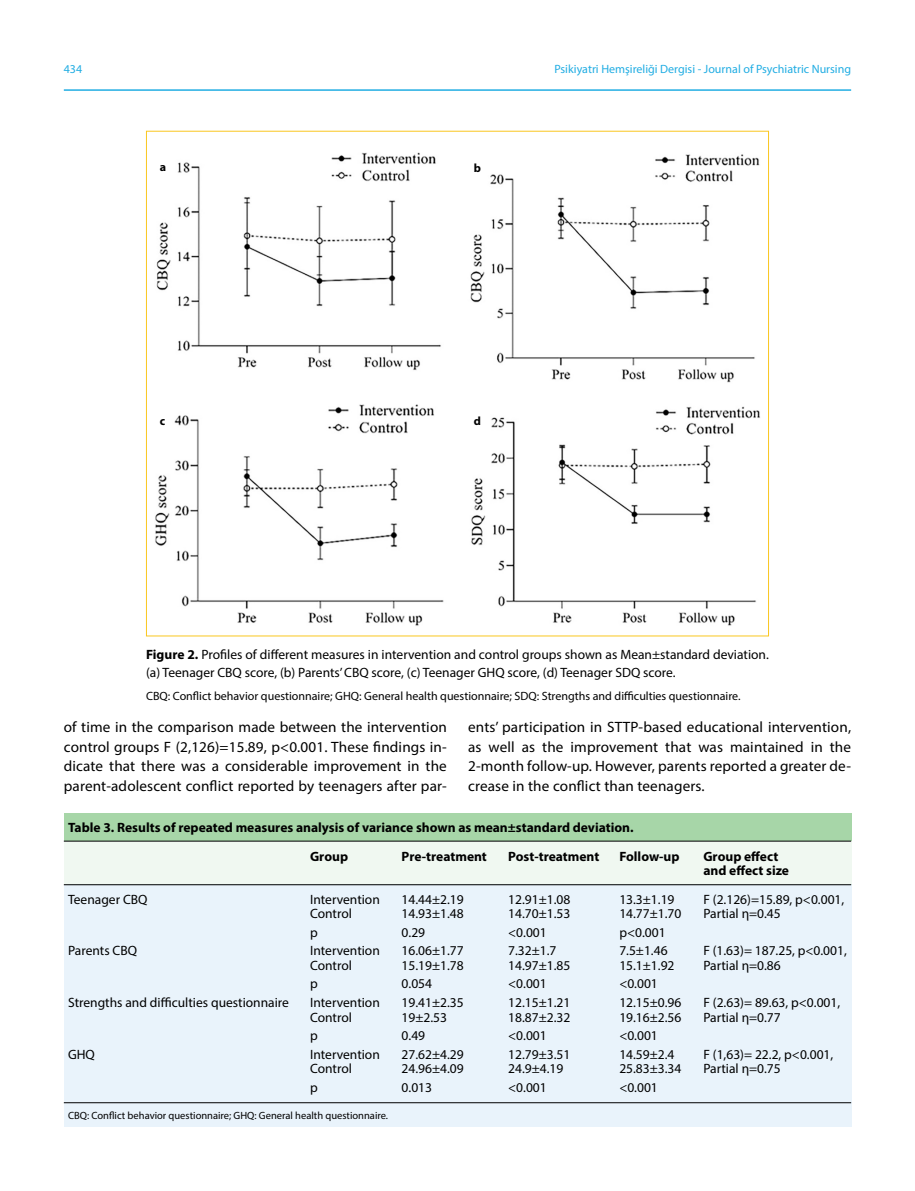
<style>
.page{position:relative;width:915px;height:1191px;background:#fff}
.page>*{position:absolute;margin:0;border:0;box-sizing:border-box;transform-origin:0 0}
.t1{font:15px/19.5px "Myriad Pro";letter-spacing:.01em;color:#000;text-align:justify}
.t2{font:13.5px/18px "Myriad Pro";color:#000}
.t3{font:700 13.5px/28.5px "Myriad Pro";color:#000}
.t4{font:12px "Myriad Pro";color:#000}
.t5{font:12px "Myriad Pro";color:#21ade3}
.t6{font:700 12px "Myriad Pro";color:#000}
.t7{font:10.5px "Myriad Pro";color:#000}
.s1{font-weight:700}
</style>
<div class="page">
<hr style="left:64px;top:89px;width:786px;height:2px;background:#21ade3">
<div style="left:64px;top:884px;width:786px;height:243px;background:#e9f3fb"></div>
<div style="left:64px;top:841px;width:786px;height:43px;background:#f0f8f1"></div>
<div style="left:64px;top:813px;width:786px;height:28px;background:#a7d6a8"></div>
<hr style="left:64px;top:841px;width:786px;height:1px;background:#000">
<hr style="left:64px;top:884px;width:786px;height:1px;background:#000">
<hr style="left:64px;top:1102px;width:786px;height:1px;background:#000">
<img style="left:155px;top:153px;width:605px;height:473px">
<p class="t5" style="left:64px;top:61px;width:20px">434</p>
<p class="t5" style="left:554px;top:61px;width:298px">Psikiyatri Hemşireliği Dergisi - Journal of Psychiatric Nursing</p>
<p class="t6" style="left:160px;top:159px;width:8px">a</p>
<p class="t6" style="left:160px;top:413px;width:7px">c</p>
<p class="t6" style="left:473px;top:160px;width:9px">b</p>
<p class="t6" style="left:473px;top:413px;width:9px">d</p>
<p class="t2" style="left:146px;top:645px;width:624px"><span class="s1">Figure 2.</span> Profiles of different measures in intervention and control groups shown as Mean±standard deviation. (a) Teenager CBQ score, (b) Parents’ CBQ score, (c) Teenager GHQ score, (d) Teenager SDQ score.</p>
<p class="t4" style="left:146px;top:688px;width:595px">CBQ: Conflict behavior questionnaire; GHQ: General health questionnaire; SDQ: Strengths and difficulties questionnaire.</p>
<p class="t1" style="left:64px;top:717px;width:384px">of time in the comparison made between the intervention control groups F (2,126)=15.89, p&lt;0.001. These findings in&shy;dicate that there was a considerable improvement in the parent-adolescent conflict reported by teenagers after par-</p>
<p class="t1" style="left:468px;top:717px;width:384px">ents’ participation in STTP-based educational intervention, as well as the improvement that was maintained in the 2-month follow-up. However, parents reported a greater de&shy;crease in the conflict than teenagers.</p>
<p class="t3" style="left:310px;top:813px;width:325px;text-indent:-242px">Table 3. Results of repeated measures analysis of variance shown as mean±standard deviation.<br>Group</p>
<p class="t3" style="left:401px;top:841px;width:87px">Pre-treatment</p>
<p class="t3" style="left:508px;top:841px;width:93px">Post-treatment</p>
<p class="t3" style="left:619px;top:841px;width:62px">Follow-up</p>
<p class="t3" style="left:703px;top:848px;width:87px;line-height:14.4px">Group effect and effect size</p>
<p class="t2" style="left:68px;top:889px;width:81px">Teenager CBQ</p>
<p class="t2" style="left:310px;top:889px;width:71px">Intervention</p>
<p class="t2" style="left:401px;top:889px;width:64px">14.44±2.19</p>
<p class="t2" style="left:508px;top:889px;width:64px">12.91±1.08</p>
<p class="t2" style="left:619px;top:889px;width:57px">13.3±1.19</p>
<p class="t2" style="left:703px;top:889px;width:142px">F (2.126)=15.89, p&lt;0.001,</p>
<p class="t2" style="left:310px;top:904px;width:43px">Control</p>
<p class="t2" style="left:401px;top:904px;width:64px">14.93±1.48</p>
<p class="t2" style="left:508px;top:904px;width:64px">14.70±1.53</p>
<p class="t2" style="left:619px;top:904px;width:64px">14.77±1.70</p>
<p class="t2" style="left:703px;top:904px;width:79px">Partial η=0.45</p>
<p class="t2" style="left:310px;top:923px;width:9px">p</p>
<p class="t2" style="left:401px;top:923px;width:25px">0.29</p>
<p class="t2" style="left:508px;top:923px;width:40px">&lt;0.001</p>
<p class="t2" style="left:619px;top:923px;width:48px">p&lt;0.001</p>
<p class="t2" style="left:68px;top:941px;width:70px">Parents CBQ</p>
<p class="t2" style="left:310px;top:941px;width:71px">Intervention</p>
<p class="t2" style="left:401px;top:941px;width:64px">16.06±1.77</p>
<p class="t2" style="left:508px;top:941px;width:50px">7.32±1.7</p>
<p class="t2" style="left:619px;top:941px;width:50px">7.5±1.46</p>
<p class="t2" style="left:703px;top:941px;width:145px">F (1.63)= 187.25, p&lt;0.001,</p>
<p class="t2" style="left:310px;top:956px;width:43px">Control</p>
<p class="t2" style="left:401px;top:956px;width:64px">15.19±1.78</p>
<p class="t2" style="left:508px;top:956px;width:64px">14.97±1.85</p>
<p class="t2" style="left:619px;top:956px;width:57px">15.1±1.92</p>
<p class="t2" style="left:703px;top:956px;width:79px">Partial η=0.86</p>
<p class="t2" style="left:310px;top:974px;width:9px">p</p>
<p class="t2" style="left:401px;top:974px;width:32px">0.054</p>
<p class="t2" style="left:508px;top:974px;width:40px">&lt;0.001</p>
<p class="t2" style="left:619px;top:974px;width:40px">&lt;0.001</p>
<p class="t2" style="left:68px;top:993px;width:222px">Strengths and difficulties questionnaire</p>
<p class="t2" style="left:310px;top:993px;width:71px">Intervention</p>
<p class="t2" style="left:401px;top:993px;width:64px">19.41±2.35</p>
<p class="t2" style="left:508px;top:993px;width:64px">12.15±1.21</p>
<p class="t2" style="left:619px;top:993px;width:64px">12.15±0.96</p>
<p class="t2" style="left:703px;top:993px;width:138px">F (2.63)= 89.63, p&lt;0.001,</p>
<p class="t2" style="left:310px;top:1007px;width:43px">Control</p>
<p class="t2" style="left:401px;top:1007px;width:47px">19±2.53</p>
<p class="t2" style="left:508px;top:1007px;width:64px">18.87±2.32</p>
<p class="t2" style="left:619px;top:1007px;width:64px">19.16±2.56</p>
<p class="t2" style="left:703px;top:1007px;width:79px">Partial η=0.77</p>
<p class="t2" style="left:310px;top:1026px;width:9px">p</p>
<p class="t2" style="left:401px;top:1026px;width:25px">0.49</p>
<p class="t2" style="left:508px;top:1026px;width:40px">&lt;0.001</p>
<p class="t2" style="left:619px;top:1026px;width:40px">&lt;0.001</p>
<p class="t2" style="left:68px;top:1045px;width:28px">GHQ</p>
<p class="t2" style="left:310px;top:1045px;width:71px">Intervention</p>
<p class="t2" style="left:401px;top:1045px;width:64px">27.62±4.29</p>
<p class="t2" style="left:508px;top:1045px;width:64px">12.79±3.51</p>
<p class="t2" style="left:619px;top:1045px;width:57px">14.59±2.4</p>
<p class="t2" style="left:703px;top:1045px;width:131px">F (1,63)= 22.2, p&lt;0.001,</p>
<p class="t2" style="left:310px;top:1059px;width:43px">Control</p>
<p class="t2" style="left:401px;top:1059px;width:64px">24.96±4.09</p>
<p class="t2" style="left:508px;top:1059px;width:57px">24.9±4.19</p>
<p class="t2" style="left:619px;top:1059px;width:64px">25.83±3.34</p>
<p class="t2" style="left:703px;top:1059px;width:79px">Partial η=0.75</p>
<p class="t2" style="left:310px;top:1078px;width:9px">p</p>
<p class="t2" style="left:401px;top:1078px;width:32px">0.013</p>
<p class="t2" style="left:508px;top:1078px;width:40px">&lt;0.001</p>
<p class="t2" style="left:619px;top:1078px;width:40px">&lt;0.001</p>
<p class="t7" style="left:68px;top:1109px;width:321px">CBQ: Conflict behavior questionnaire; GHQ: General health questionnaire.</p>
</div>
